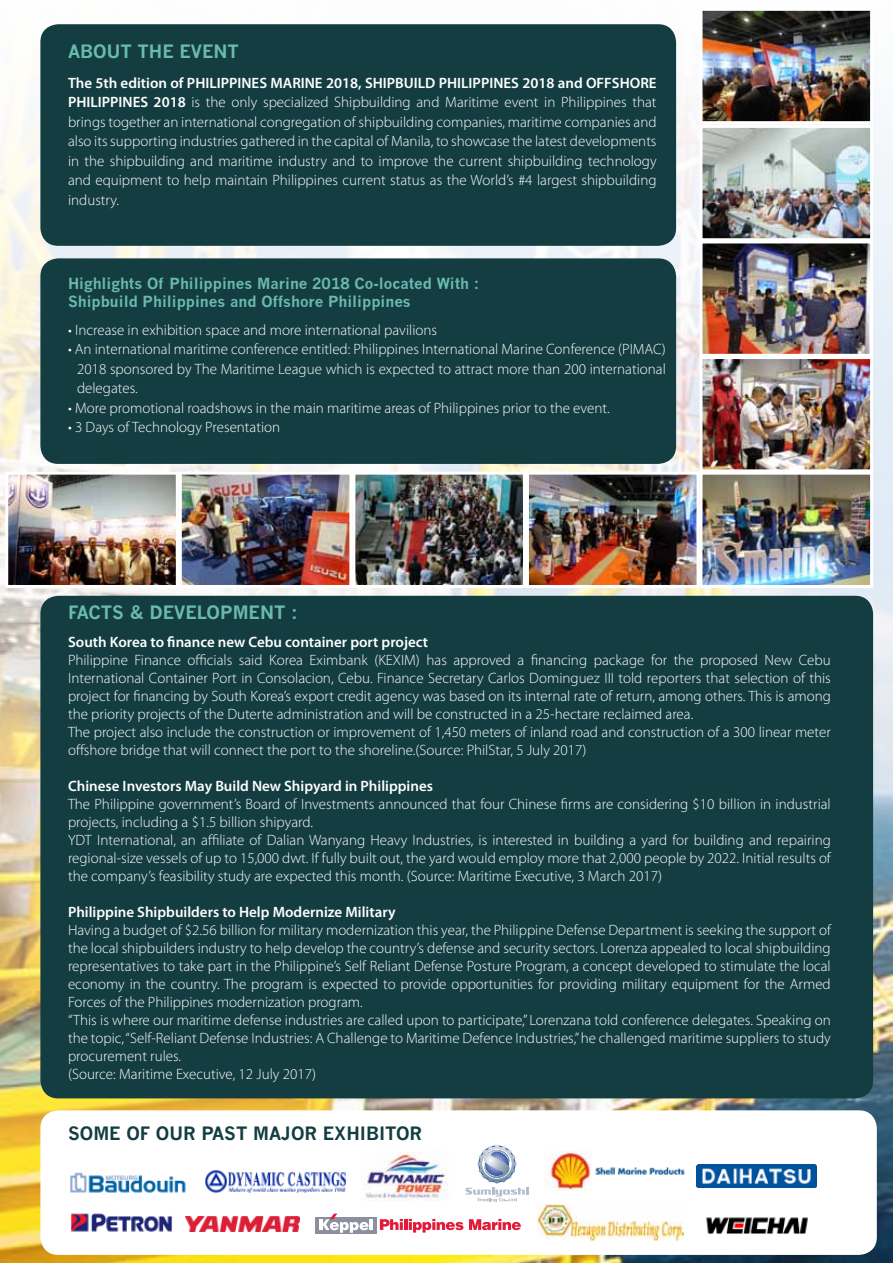
<style>
.page{position:relative;width:893px;height:1263px;background:#fff}
.page>*{position:absolute;margin:0;border:0;box-sizing:border-box;transform-origin:0 0}
.t1{font:700 18px "News Gothic";color:#6bbab0}
.t2{font:700 18px "News Gothic";color:#133d41}
.t3{font:300 15px/18px "Myriad Pro";color:#fff}
.t4{font:600 15px "Myriad Pro";color:#fff}
.t5{font:700 15px/18px "News Gothic";color:#6bbab0}
.s1{font-weight:600}
</style>
<div class="page">
<img style="left:0;top:24px;width:893px;height:1239px">
<img style="left:183px;top:476px;width:165px;height:108px">
<div style="left:179px;top:472px;width:173px;height:116px;border:3px solid #fff"></div>
<img style="left:9px;top:476px;width:166px;height:108px">
<div style="left:5px;top:472px;width:174px;height:116px;border:3px solid #fff"></div>
<img style="left:356px;top:476px;width:166px;height:108px">
<div style="left:352px;top:472px;width:174px;height:116px;border:3px solid #fff"></div>
<img style="left:530px;top:476px;width:165px;height:108px">
<div style="left:526px;top:472px;width:173px;height:116px;border:3px solid #fff"></div>
<img style="left:703px;top:476px;width:166px;height:108px">
<div style="left:699px;top:472px;width:174px;height:116px;border:3px solid #fff"></div>
<img style="left:703px;top:360px;width:166px;height:108px">
<div style="left:699px;top:356px;width:174px;height:116px;border:3px solid #fff"></div>
<img style="left:703px;top:244px;width:166px;height:109px">
<div style="left:699px;top:240px;width:174px;height:117px;border:3px solid #fff"></div>
<img style="left:703px;top:129px;width:166px;height:108px">
<div style="left:699px;top:125px;width:174px;height:116px;border:3px solid #fff"></div>
<img style="left:703px;top:12px;width:166px;height:108px">
<div style="left:699px;top:8px;width:174px;height:116px;border:3px solid #fff"></div>
<div style="left:40px;top:1110px;width:837px;height:145px;background:#fff;border-radius:18px"></div>
<div style="left:40px;top:24px;width:636px;height:222px;background:#133d41;border-radius:18px"></div>
<div style="left:40px;top:258px;width:636px;height:206px;background:#133d41;border-radius:18px"></div>
<div style="left:40px;top:596px;width:833px;height:502px;background:#133d41;border-radius:18px"></div>
<img style="left:70px;top:1172px;width:116px;height:21px">
<img style="left:205px;top:1170px;width:141px;height:23px">
<img style="left:706px;top:1217px;width:102px;height:17px">
<img style="left:366px;top:1152px;width:82px;height:48px">
<img style="left:186px;top:1216px;width:113px;height:15px">
<svg style="left:380px;top:1219px;width:83px;height:13px"></svg>
<svg style="left:469px;top:1219px;width:52px;height:11px"></svg>
<div style="left:316px;top:1217px;width:61px;height:17px;background:#8c8f9e"></div>
<svg style="left:319px;top:1213px;width:54px;height:20px"></svg>
<img style="left:545px;top:1152px;width:47px;height:39px">
<img style="left:595px;top:1167px;width:90px;height:8px">
<img style="left:70px;top:1213px;width:102px;height:19px">
<img style="left:696px;top:1164px;width:120px;height:24px">
<img style="left:537px;top:1204px;width:147px;height:37px">
<svg style="left:465px;top:1188px;width:63px;height:14px"></svg>
<hr style="left:478px;top:1144px;width:38px;height:2px;background:#dce0e6">
<hr style="left:478px;top:1146px;width:38px;height:2px;background:#d5dbe1">
<hr style="left:478px;top:1148px;width:38px;height:2px;background:#cfd5de">
<hr style="left:478px;top:1150px;width:38px;height:2px;background:#c9d0da">
<hr style="left:478px;top:1152px;width:38px;height:1px;background:#c3cbd5">
<hr style="left:478px;top:1153px;width:38px;height:2px;background:#bdc7d2">
<hr style="left:478px;top:1155px;width:38px;height:2px;background:#b7c2ce">
<hr style="left:478px;top:1157px;width:38px;height:2px;background:#b1bdca">
<hr style="left:478px;top:1159px;width:38px;height:2px;background:#abb9c7">
<hr style="left:478px;top:1161px;width:38px;height:2px;background:#a5b4c3">
<hr style="left:478px;top:1163px;width:38px;height:2px;background:#9fb0c0">
<hr style="left:478px;top:1165px;width:38px;height:2px;background:#9aacbc">
<hr style="left:478px;top:1167px;width:38px;height:2px;background:#94a7b9">
<hr style="left:478px;top:1169px;width:38px;height:2px;background:#8fa3b6">
<hr style="left:478px;top:1171px;width:38px;height:2px;background:#899fb3">
<hr style="left:478px;top:1173px;width:38px;height:2px;background:#849caf">
<hr style="left:478px;top:1175px;width:38px;height:2px;background:#7e98ac">
<hr style="left:478px;top:1177px;width:38px;height:2px;background:#7994a9">
<hr style="left:478px;top:1179px;width:38px;height:2px;background:#7491a6">
<hr style="left:478px;top:1181px;width:38px;height:2px;background:#6e8da3">
<hr style="left:478px;top:1183px;width:38px;height:1px;background:#6e8da3">
<svg style="left:482px;top:1149px;width:30px;height:30px"></svg>
<svg style="left:483px;top:1150px;width:28px;height:28px"></svg>
<p class="t1" style="left:68px;top:41px;width:172px">ABOUT THE EVENT</p>
<p class="t3" style="left:68px;top:73px;width:590px;line-height:19.5px;text-align:justify"><span class="s1">The 5th edition of PHILIPPINES MARINE 2018, SHIPBUILD PHILIPPINES 2018 and OFFSHORE PHILIPPINES 2018</span> is the only specialized Shipbuilding and Maritime event in Philippines that brings together an international congregation of shipbuilding companies, maritime companies and also its supporting industries gathered in the capital of Manila, to showcase the latest developments in the shipbuilding and maritime industry and to improve the current shipbuilding technology and equipment to help maintain Philippines current status as the World’s #4 largest shipbuilding industry.</p>
<p class="t5" style="left:68px;top:274px;width:413px">Highlights Of Philippines Marine 2018 Co-located With :<br>Shipbuild Philippines and Offshore Philippines</p>
<p class="t3" style="left:68px;top:321px;width:371px">• Increase in exhibition space and more international pavilions</p>
<p class="t3" style="left:77px;top:339px;width:590px;line-height:19.5px;text-align:justify;text-indent:-9px">• An international maritime conference entitled: Philippines International Marine Conference (PIMAC)<br>2018 sponsored by The Maritime League which is expected to attract more than 200 international delegates.</p>
<p class="t3" style="left:68px;top:399px;width:543px">• More promotional roadshows in the main maritime areas of Philippines prior to the event.</p>
<p class="t3" style="left:68px;top:418px;width:214px">• 3 Days of Technology Presentation</p>
<p class="t1" style="left:68px;top:601px;width:231px">FACTS &amp; DEVELOPMENT :</p>
<p class="t4" style="left:68px;top:632px;width:362px">South Korea to finance new Cebu container port project</p>
<p class="t3" style="left:68px;top:650px;width:764px">Philippine Finance officials said Korea Eximbank (KEXIM) has approved a financing package for the proposed New Cebu International Container Port in Consolacion, Cebu. Finance Secretary Carlos Dominguez III told reporters that selection of this project for financing by South Korea’s export credit agency was based on its internal rate of return, among others. This is among the priority projects of the Duterte administration and will be constructed in a 25-hectare reclaimed area.<br>The project also include the construction or improvement of 1,450 meters of inland road and construction of a 300 linear meter offshore bridge that will connect the port to the shoreline.(Source: PhilStar, 5 July 2017)</p>
<p class="t4" style="left:68px;top:776px;width:366px">Chinese Investors May Build New Shipyard in Philippines</p>
<p class="t3" style="left:68px;top:794px;width:764px">The Philippine government’s Board of Investments announced that four Chinese firms are considering $10 billion in industrial projects, including a $1.5 billion shipyard.<br>YDT International, an affiliate of Dalian Wanyang Heavy Industries, is interested in building a yard for building and repairing regional-size vessels of up to 15,000 dwt. If fully built out, the yard would employ more that 2,000 people by 2022. Initial results of the company’s feasibility study are expected this month. (Source: Maritime Executive, 3 March 2017)</p>
<p class="t4" style="left:68px;top:902px;width:329px">Philippine Shipbuilders to Help Modernize Military</p>
<p class="t3" style="left:68px;top:920px;width:764px">Having a budget of $2.56 billion for military modernization this year, the Philippine Defense Department is seeking the support of the local shipbuilders industry to help develop the country’s defense and security sectors. Lorenza appealed to local shipbuilding representatives to take part in the Philippine’s Self Reliant Defense Posture Program, a concept developed to stimulate the local economy in the country. The program is expected to provide opportunities for providing military equipment for the Armed Forces of the Philippines modernization program.<br>“This is where our maritime defense industries are called upon to participate,” Lorenzana told conference delegates. Speaking on the topic, “Self-Reliant Defense Industries: A Challenge to Maritime Defence Industries,” he challenged maritime suppliers to study procurement rules.<br>(Source: Maritime Executive, 12 July 2017)</p>
<p class="t2" style="left:68px;top:1123px;width:356px">SOME OF OUR PAST MAJOR EXHIBITOR</p>
</div>
